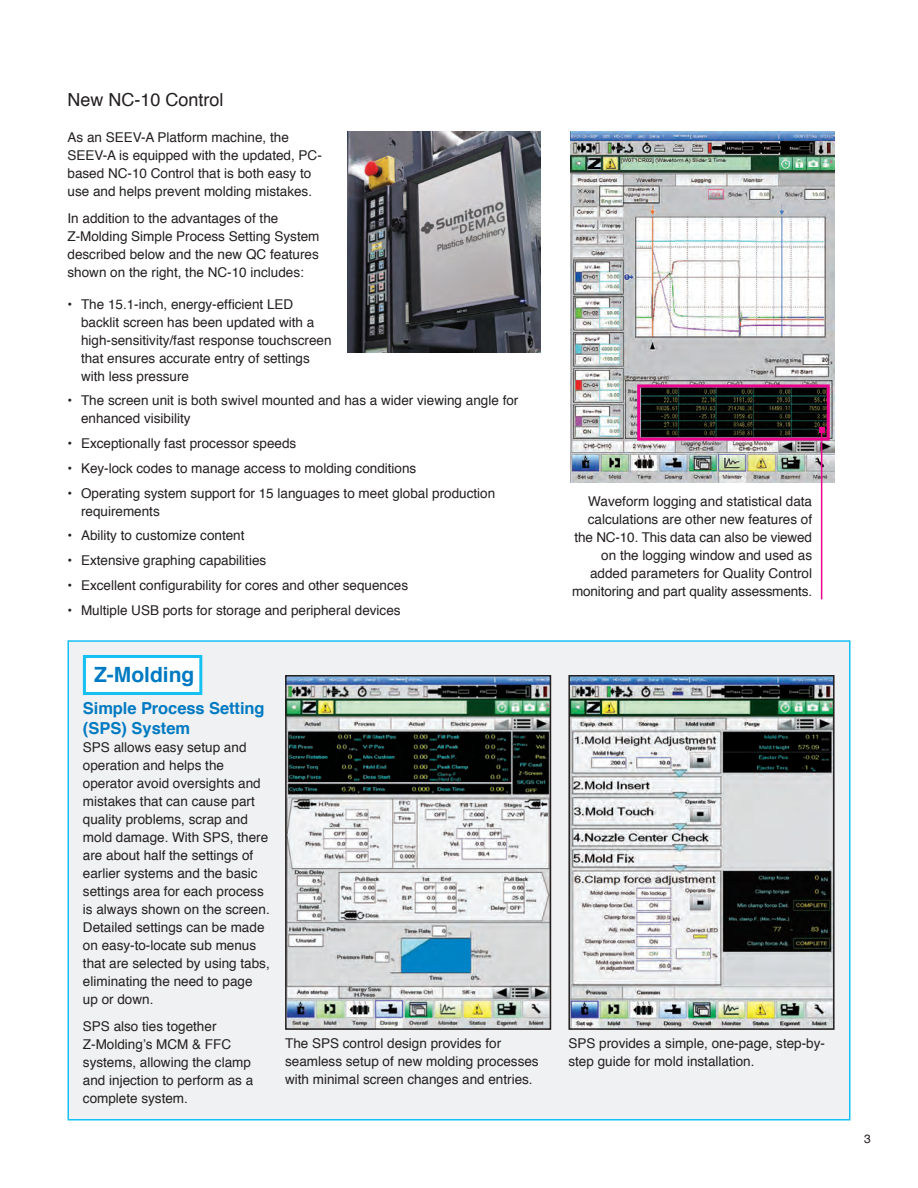
<style>
.page{position:relative;width:918px;height:1188px;background:#fff}
.page>*{position:absolute;margin:0;border:0;box-sizing:border-box;transform-origin:0 0}
.t1{font:700 21px "Helvetica";color:#007ac2}
.t2{font:18px "Helvetica";color:#231f20}
.t3{font:700 16.5px "Helvetica";letter-spacing:-.005em;color:#007ac2}
.t4{font:13.5px/18px "Helvetica";color:#231f20}
.t5{font:12px "Helvetica";color:#231f20}
</style>
<div class="page">
<div style="left:68px;top:640px;width:782px;height:480px;background:#f0f1f2;border:2px solid #15c0f2"></div>
<img style="left:348px;top:131px;width:192px;height:221px">
<img style="left:288px;top:678px;width:260px;height:349px">
<div style="left:285px;top:675px;width:266px;height:355px;border:2px solid #231f20"></div>
<img style="left:571px;top:678px;width:261px;height:349px">
<div style="left:568px;top:675px;width:267px;height:355px;border:2px solid #231f20"></div>
<div style="left:83px;top:655px;width:119px;height:40px;background:#fff;border:3px solid #15c0f2"></div>
<img style="left:571px;top:131px;width:263px;height:352px">
<div style="left:637px;top:384px;width:193px;height:57px;border:3px solid #ed028c"></div>
<hr style="left:821px;top:430px;width:1px;height:169px;background:#ed028c">
<svg style="left:819px;top:427px;width:6px;height:6px"></svg>
<p class="t2" style="left:68px;top:86px;width:158px">New NC-10 Control</p>
<p class="t4" style="left:68px;top:129px;width:256px">As an SEEV-A Platform machine, the SEEV-A is equipped with the updated, PC&shy;based NC-10 Control that is both easy to use and helps prevent molding mistakes.</p>
<p class="t4" style="left:68px;top:210px;width:254px">In addition to the advantages of the Z-Molding Simple Process Setting System described below and the new QC features shown on the right, the NC-10 includes:</p>
<p class="t4" style="left:81px;top:296px;width:252px;text-indent:-14px">• The 15.1-inch, energy-efficient LED backlit screen has been updated with a high-sensitivity/fast response touchscreen that ensures accurate entry of settings with less pressure</p>
<p class="t4" style="left:81px;top:392px;width:439px;text-indent:-14px">• The screen unit is both swivel mounted and has a wider viewing angle for enhanced visibility</p>
<p class="t4" style="left:68px;top:435px;width:230px">• Exceptionally fast processor speeds</p>
<p class="t4" style="left:68px;top:460px;width:350px">• Key-lock codes to manage access to molding conditions</p>
<p class="t4" style="left:81px;top:484px;width:416px;text-indent:-14px">• Operating system support for 15 languages to meet global production requirements</p>
<p class="t4" style="left:68px;top:527px;width:179px">• Ability to customize content</p>
<p class="t4" style="left:68px;top:552px;width:200px">• Extensive graphing capabilities</p>
<p class="t4" style="left:68px;top:577px;width:342px">• Excellent configurability for cores and other sequences</p>
<p class="t4" style="left:68px;top:601px;width:335px">• Multiple USB ports for storage and peripheral devices</p>
<p class="t1" style="left:94px;top:658px;width:102px">Z-Molding</p>
<p class="t4" style="left:572px;top:493px;width:242px;text-align:right">Waveform logging and statistical data calculations are other new features of the NC-10. This data can also be viewed on the logging window and used as added parameters for Quality Control monitoring and part quality assessments.</p>
<p class="t3" style="left:83px;top:695px;width:183px">Simple Process Setting</p>
<p class="t3" style="left:83px;top:715px;width:109px">(SPS) System</p>
<p class="t4" style="left:83px;top:739px;width:188px">SPS allows easy setup and operation and helps the operator avoid oversights and mistakes that can cause part quality problems, scrap and mold damage. With SPS, there are about half the settings of earlier systems and the basic settings area for each process is always shown on the screen.<br>Detailed settings can be made on easy-to-locate sub menus that are selected by using tabs, eliminating the need to page up or down.</p>
<p class="t4" style="left:83px;top:1018px;width:172px">SPS also ties together<br>Z-Molding’s MCM &amp; FFC systems, allowing the clamp and injection to perform as a complete system.</p>
<p class="t4" style="left:285px;top:1035px;width:255px">The SPS control design provides for seamless setup of new molding processes with minimal screen changes and entries.</p>
<p class="t4" style="left:568px;top:1035px;width:258px">SPS provides a simple, one-page, step-by&shy;step guide for mold installation.</p>
<p class="t5" style="left:864px;top:1130px;width:8px">3</p>
</div>
